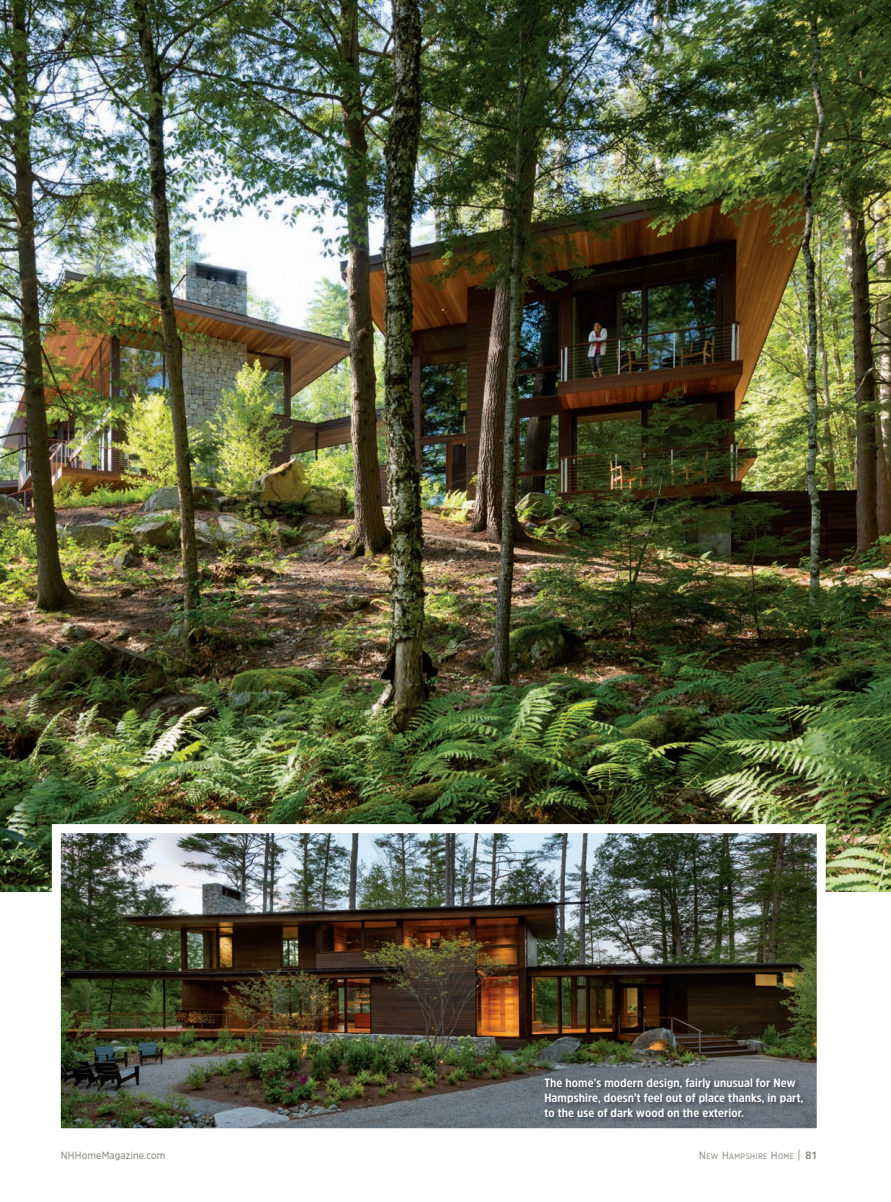
<style>
.page{position:relative;width:891px;height:1202px;background:#fff}
.page>*{position:absolute;margin:0;border:0;box-sizing:border-box;transform-origin:0 0}
.t1{font:700 12px/15px "Amsi Pro Narw";letter-spacing:.01em;color:#fff}
.t2{font:10.5px "Amsi Pro";letter-spacing:.01em;color:#818178;scale:.9 1}
.t3{font:7.8px "Amsi Pro";letter-spacing:.065em;color:#818178;scale:.9 1}
.s1{font-size:10.5px}
.s2{font-weight:300;font-size:13.5px}
.s3{font-weight:700;font-size:10.5px}
</style>
<div class="page">
<img style="left:0;top:0;width:891px;height:891px">
<img style="left:62px;top:834px;width:754px;height:293px">
<div style="left:52px;top:824px;width:774px;height:313px;border:9px solid #fff"></div>
<div style="left:542px;top:1075px;width:267px;height:48px;background:#231f20;opacity:.75"></div>
<p class="t1" style="left:544px;top:1074px;width:261px">The home’s modern design, fairly unusual for New<br>Hampshire, doesn’t feel out of place thanks, in part, to the use of dark wood on the exterior.</p>
<p class="t2" style="left:61px;top:1148px;width:118px">NHHomeMagazine.com</p>
<p class="t3" style="left:699px;top:1151px;width:132px"><span class="s1">N</span>EW <span class="s1">H</span>AMPSH IRE <span class="s1">H</span>OME <span class="s2">|</span> <span class="s3">81</span></p>
</div>
